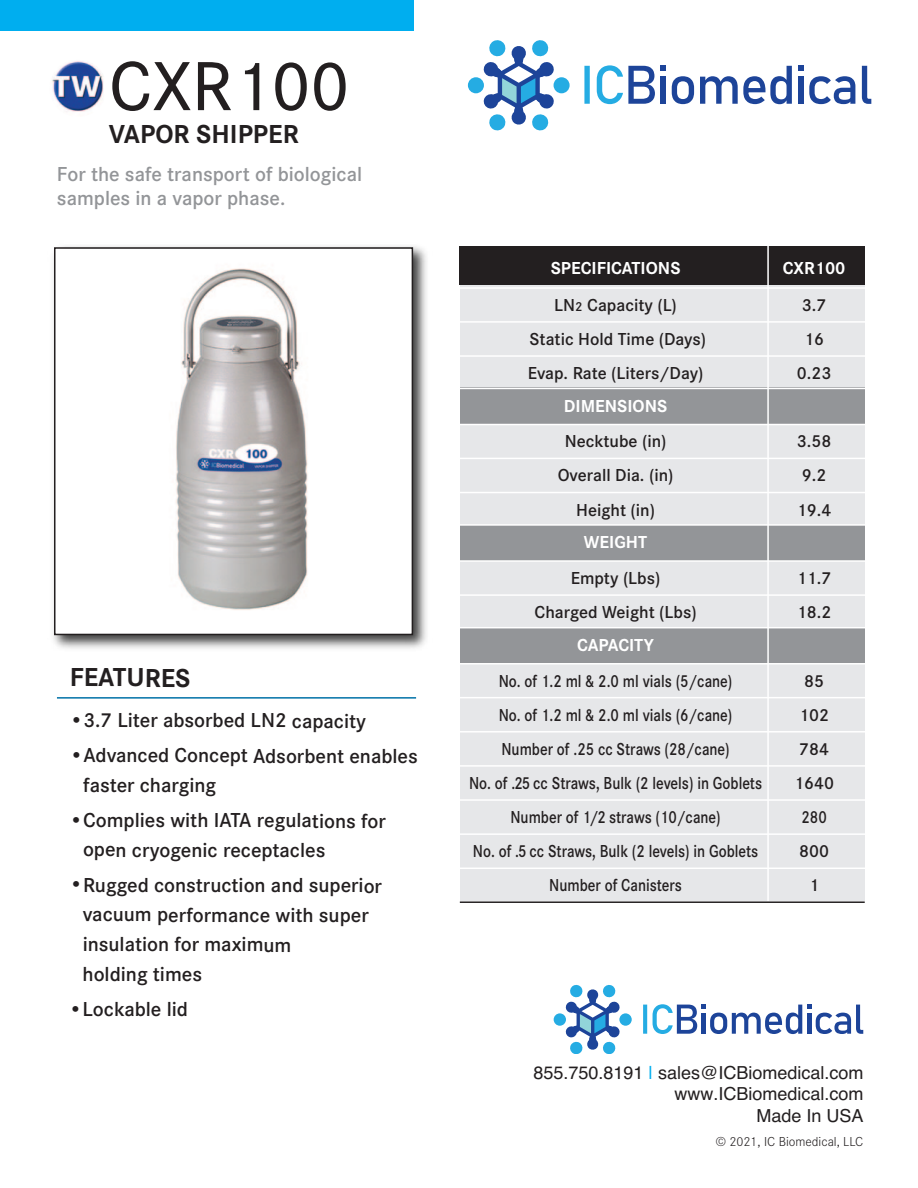
<style>
.page{position:relative;width:918px;height:1188px;background:#fff}
.page>*{position:absolute;margin:0;border:0;box-sizing:border-box;transform-origin:0 0}
.t1{font:500 72px "Corporate S";color:#231f20}
.t2{font:700 27px "Corporate S";color:#231f20}
.t3{font:600 21px/29.5px "Corporate S";letter-spacing:-.005em;color:#231f20}
.t4{font:600 21px/23.7px "Corporate S";color:#939598}
.t5{font:600 18px "Corporate S";color:#231f20;scale:.85 1}
.t6{font:600 18px "Corporate S";color:#231f20}
.t7{font:18px/21.6px "Helvetica";color:#231f20;text-align:right}
.t8{font:700 18px "Corporate S";color:#fff}
.t9{font:300 13.5px "Corporate S";color:#231f20}
.s1{font-size:13.5px}
.s2{color:#00aeef}
</style>
<div class="page">
<div style="left:554px;top:77px;width:16px;height:16px;background:#25ace3;border-radius:50%"></div>
<div style="left:468px;top:77px;width:16px;height:16px;background:#25ace3;border-radius:50%"></div>
<svg style="left:483px;top:40px;width:72px;height:90px"></svg>
<svg style="left:862px;top:66px;width:9px;height:38px"></svg>
<svg style="left:798px;top:66px;width:57px;height:38px"></svg>
<svg style="left:700px;top:66px;width:92px;height:38px"></svg>
<svg style="left:672px;top:76px;width:22px;height:28px"></svg>
<div style="left:661px;top:77px;width:5px;height:27px;background:#1d4499"></div>
<svg style="left:661px;top:66px;width:5px;height:5px"></svg>
<svg style="left:584px;top:65px;width:71px;height:39px"></svg>
<hr style="left:57px;top:697px;width:359px;height:2px;background:#0071a7">
<div style="left:0;top:0;width:413px;height:31px;background:#00aeef"></div>
<img style="left:53px;top:246px;width:374px;height:403px">
<img style="left:57px;top:252px;width:353px;height:380px">
<div style="left:54px;top:247px;width:359px;height:388px;border:2px solid #231f20"></div>
<div style="left:460px;top:256px;width:405px;height:645px;background:#e6e7e9"></div>
<div style="left:460px;top:387px;width:405px;height:37px;background:#939598"></div>
<div style="left:460px;top:525px;width:405px;height:36px;background:#939598"></div>
<div style="left:460px;top:627px;width:404px;height:36px;background:#939598"></div>
<div style="left:459px;top:247px;width:406px;height:38px;background:#231f20"></div>
<hr style="left:767px;top:241px;width:2px;height:660px;background:#fff">
<hr style="left:460px;top:287px;width:406px;height:2px;background:#fff">
<hr style="left:460px;top:321px;width:406px;height:2px;background:#fff">
<hr style="left:460px;top:355px;width:406px;height:2px;background:#fff">
<hr style="left:460px;top:388px;width:406px;height:1px;background:#fff">
<hr style="left:460px;top:424px;width:406px;height:1px;background:#fff">
<hr style="left:460px;top:458px;width:406px;height:1px;background:#fff">
<hr style="left:460px;top:492px;width:406px;height:1px;background:#fff">
<hr style="left:460px;top:524px;width:406px;height:2px;background:#fff">
<hr style="left:460px;top:560px;width:406px;height:2px;background:#fff">
<hr style="left:460px;top:594px;width:406px;height:2px;background:#fff">
<hr style="left:460px;top:627px;width:406px;height:1px;background:#fff">
<hr style="left:460px;top:663px;width:406px;height:2px;background:#fff">
<hr style="left:460px;top:697px;width:406px;height:1px;background:#fff">
<hr style="left:460px;top:731px;width:406px;height:2px;background:#fff">
<hr style="left:460px;top:765px;width:406px;height:2px;background:#fff">
<hr style="left:460px;top:799px;width:406px;height:2px;background:#fff">
<hr style="left:460px;top:833px;width:406px;height:2px;background:#fff">
<hr style="left:460px;top:868px;width:406px;height:1px;background:#fff">
<hr style="left:460px;top:901px;width:405px;height:2px;background:#231f20">
<img style="left:49px;top:59px;width:58px;height:58px;border-radius:50%">
<svg style="left:619px;top:1013px;width:13px;height:13px"></svg>
<div style="left:554px;top:1013px;width:12px;height:13px;background:#25ace3;border-radius:50%"></div>
<svg style="left:565px;top:985px;width:55px;height:68px"></svg>
<svg style="left:643px;top:1004px;width:220px;height:30px"></svg>
<p class="t1" style="left:109px;top:32px;width:242px">CXR100</p>
<p class="t2" style="left:109px;top:125px;width:191px">VAPOR SHIPPER</p>
<p class="t4" style="left:57px;top:165px;width:307px">For the safe transport of biological samples in a vapor phase.</p>
<p class="t2" style="left:70px;top:668px;width:122px">FEATURES</p>
<p class="t3" style="left:70px;top:708px;width:298px">•3.7 Liter absorbed LN2 capacity</p>
<p class="t3" style="left:83px;top:743px;width:336px;text-indent:-14px">•Advanced Concept Adsorbent enables faster charging</p>
<p class="t3" style="left:83px;top:808px;width:304px;text-indent:-14px">•Complies with IATA regulations for open cryogenic receptacles</p>
<p class="t3" style="left:83px;top:872px;width:301px;text-indent:-14px">•Rugged construction and superior vacuum performance with super insulation for maximum<br>holding times</p>
<p class="t3" style="left:69px;top:996px;width:121px">•Lockable lid</p>
<p class="t8" style="left:551px;top:262px;width:131px">SPECIFICATIONS</p>
<p class="t8" style="left:783px;top:262px;width:64px">CXR100</p>
<p class="t6" style="left:554px;top:299px;width:124px">LN<span class="s1">2</span> Capacity (L)</p>
<p class="t6" style="left:802px;top:299px;width:26px">3.7</p>
<p class="t6" style="left:530px;top:333px;width:178px">Static Hold Time (Days)</p>
<p class="t6" style="left:804px;top:333px;width:21px">16</p>
<p class="t6" style="left:528px;top:367px;width:177px">Evap. Rate (Liters/Day)</p>
<p class="t6" style="left:797px;top:367px;width:36px">0.23</p>
<p class="t8" style="left:564px;top:400px;width:105px">DIMENSIONS</p>
<p class="t6" style="left:565px;top:435px;width:103px">Necktube (in)</p>
<p class="t6" style="left:797px;top:435px;width:36px">3.58</p>
<p class="t6" style="left:558px;top:469px;width:117px">Overall Dia. (in)</p>
<p class="t6" style="left:802px;top:469px;width:26px">9.2</p>
<p class="t6" style="left:576px;top:503px;width:80px">Height (in)</p>
<p class="t6" style="left:797px;top:503px;width:36px">19.4</p>
<p class="t8" style="left:584px;top:536px;width:65px">WEIGHT</p>
<p class="t6" style="left:571px;top:572px;width:91px">Empty (Lbs)</p>
<p class="t6" style="left:797px;top:572px;width:36px">11.7</p>
<p class="t6" style="left:535px;top:606px;width:164px">Charged Weight (Lbs)</p>
<p class="t6" style="left:797px;top:606px;width:36px">18.2</p>
<p class="t8" style="left:577px;top:639px;width:78px">CAPACITY</p>
<p class="t5" style="left:499px;top:674px;width:277px">No. of 1.2 ml &amp; 2.0 ml vials (5/cane)</p>
<p class="t6" style="left:804px;top:674px;width:21px">85</p>
<p class="t5" style="left:499px;top:709px;width:277px">No. of 1.2 ml &amp; 2.0 ml vials (6/cane)</p>
<p class="t6" style="left:799px;top:709px;width:31px">102</p>
<p class="t5" style="left:501px;top:743px;width:270px">Number of .25 cc Straws (28/cane)</p>
<p class="t6" style="left:799px;top:743px;width:31px">784</p>
<p class="t5" style="left:469px;top:777px;width:346px">No. of .25 cc Straws, Bulk (2 levels) in Goblets</p>
<p class="t6" style="left:794px;top:777px;width:41px">1640</p>
<p class="t5" style="left:510px;top:811px;width:249px">Number of 1/2 straws (10/cane)</p>
<p class="t5" style="left:802px;top:811px;width:31px">280</p>
<p class="t5" style="left:473px;top:845px;width:337px">No. of .5 cc Straws, Bulk (2 levels) in Goblets</p>
<p class="t6" style="left:799px;top:845px;width:31px">800</p>
<p class="t5" style="left:549px;top:879px;width:158px">Number of Canisters</p>
<p class="t6" style="left:809px;top:879px;width:11px">1</p>
<p class="t7" style="left:533px;top:1063px;width:332px">855.750.8191 <span class="s2">|</span> sales@ICBiomedical.com www.ICBiomedical.com</p>
<p class="t7" style="left:756px;top:1107px;width:109px">Made In USA</p>
<p class="t9" style="left:715px;top:1133px;width:150px">© 2021, IC Biomedical, LLC</p>
</div>
